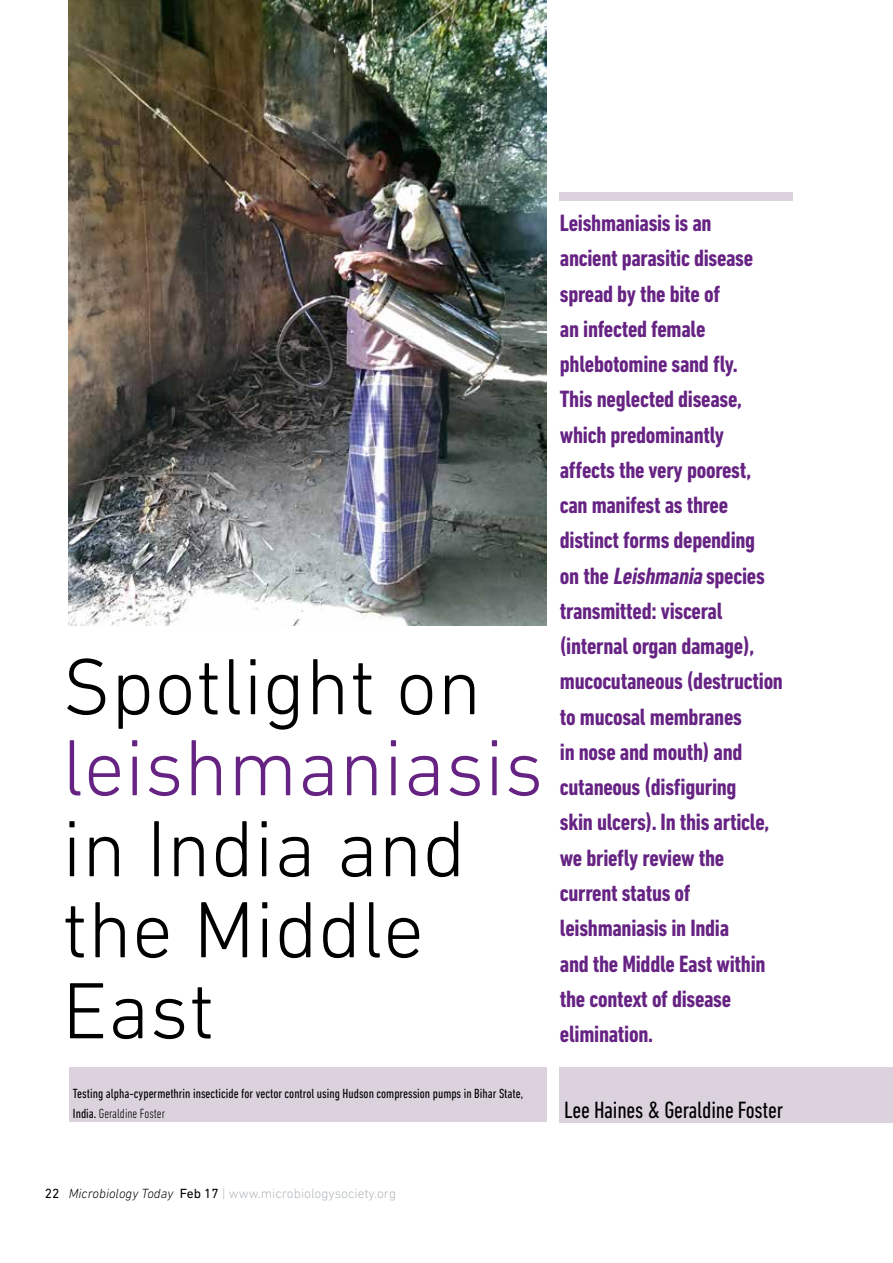
<style>
.page{position:relative;width:893px;height:1263px;background:#fff}
.page>*{position:absolute;margin:0;border:0;box-sizing:border-box;transform-origin:0 0}
.t1{font:300 81px/81px "DIN Next LT Pro";letter-spacing:.005em;color:#000}
.t2{font:300 81px "DIN Next LT Pro";letter-spacing:.005em;color:#662383}
.t3{font:700 condensed 24px/35.2px "DIN Next LT Pro";letter-spacing:-.01em;color:#662383}
.t4{font:condensed 24px "DIN Next LT Pro";letter-spacing:-.01em;color:#000}
.t5{font:condensed 13.5px/19.5px "DIN Next LT Pro";color:#000}
.t6{font:300 13.5px "DIN Next LT Pro";color:#b2b8bc}
.s1{font-weight:300}
.s2{font-style:italic}
.s3{font-weight:400;color:#000}
.s4{font-style:italic;color:#000}
</style>
<div class="page">
<div style="left:560px;top:1067px;width:333px;height:56px;background:#dbd2de"></div>
<div style="left:69px;top:1067px;width:477px;height:55px;background:#dbd2de"></div>
<img style="left:68px;top:0;width:478px;height:625px">
<div style="left:560px;top:192px;width:233px;height:8px;background:#dbd2de"></div>
<h1 class="t1" style="left:62px;top:645px;width:420px">Spotlight on</h1>
<h1 class="t2" style="left:62px;top:721px;width:483px">leishmaniasis</h1>
<h1 class="t1" style="left:62px;top:807px;width:405px">in India and the Middle<br>East</h1>
<p class="t5" style="left:73px;top:1084px;width:452px">Testing alpha-cypermethrin insecticide for vector control using Hudson compression pumps in Bihar State,<br>India. <span class="s1">Geraldine Foster</span></p>
<p class="t3" style="left:560px;top:205px;width:225px">Leishmaniasis is an<br>ancient parasitic disease spread by the bite of<br>an infected female phlebotomine sand fly.<br>This neglected disease, which predominantly affects the very poorest, can manifest as three distinct forms depending<br>on the <span class="s2">Leishmania</span>species transmitted: visceral (internal organ damage), mucocutaneous (destruction to mucosal membranes<br>in nose and mouth) and cutaneous (disfiguring<br>skin ulcers). In this article, we briefly review the current status of leishmaniasis in India<br>and the Middle East within the context of disease elimination.</p>
<p class="t4" style="left:564px;top:1097px;width:221px">Lee Haines &amp; Geraldine Foster</p>
<p class="t6" style="left:45px;top:1185px;width:353px"><span class="s3">22</span> <span class="s4">Microbiology Today</span> <span class="s3">Feb 17</span> | www.microbiologysociety.org</p>
</div>
